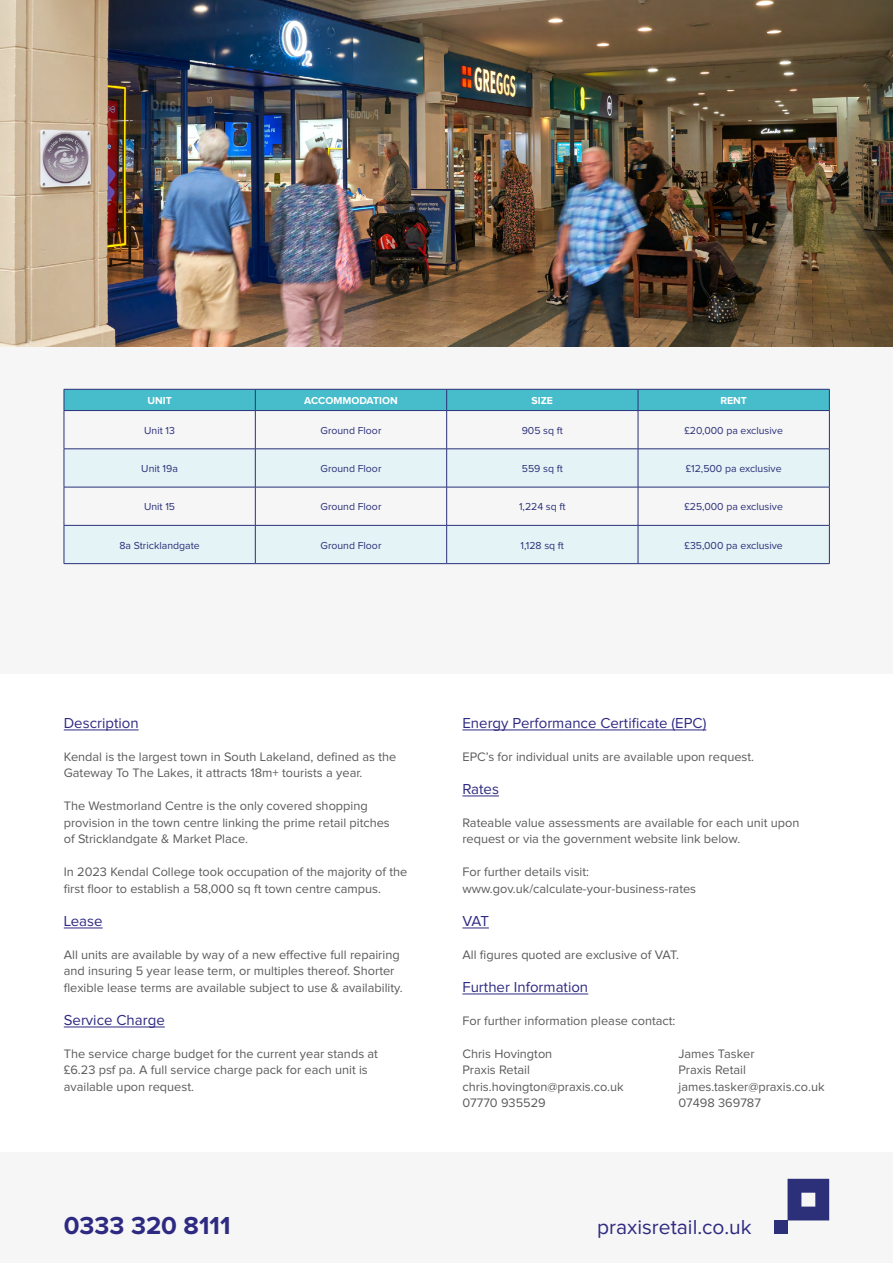
<style>
.page{position:relative;width:893px;height:1263px;background:#fff}
.page>*{position:absolute;margin:0;border:0;box-sizing:border-box;transform-origin:0 0}
.t1{font:700 25.5px "Proxima Nova";color:#2e2a82}
.t2{font:21px "Proxima Nova";color:#2e2a82}
.t3{font:15px "Proxima Nova";color:#2e2a82}
.t4{font:12.75px/16.5px "Proxima Nova";color:#5a5b5a}
.t5{font:10.5px "Proxima Nova";color:#2b3079}
.t6{font:700 10.5px "Proxima Nova";color:#fff}
</style>
<div class="page">
<div style="left:0;top:1152px;width:893px;height:111px;background:#f6f6f6"></div>
<div style="left:0;top:347px;width:893px;height:326px;background:#f6f6f6"></div>
<img style="left:0;top:0;width:893px;height:347px">
<hr style="left:64px;top:730px;width:75px;height:1px;background:#2e2a82">
<hr style="left:64px;top:928px;width:39px;height:1px;background:#2e2a82">
<hr style="left:64px;top:1027px;width:101px;height:1px;background:#2e2a82">
<hr style="left:462px;top:730px;width:244px;height:1px;background:#2e2a82">
<hr style="left:462px;top:796px;width:37px;height:1px;background:#2e2a82">
<svg style="left:462px;top:928px;width:27px;height:1px"></svg>
<hr style="left:462px;top:994px;width:126px;height:1px;background:#2e2a82">
<svg style="left:65px;top:450px;width:764px;height:113px;fill:#e4f3f6"></svg>
<div style="left:64px;top:389px;width:766px;height:21px;background:#47bccb"></div>
<hr style="left:64px;top:411px;width:1px;height:38px;background:#2b3079">
<hr style="left:64px;top:410px;width:191px;height:1px;background:#2b3079">
<hr style="left:255px;top:411px;width:1px;height:38px;background:#2b3079">
<hr style="left:255px;top:410px;width:192px;height:1px;background:#2b3079">
<hr style="left:446px;top:411px;width:1px;height:38px;background:#2b3079">
<hr style="left:447px;top:410px;width:191px;height:1px;background:#2b3079">
<hr style="left:638px;top:411px;width:1px;height:38px;background:#2b3079">
<hr style="left:638px;top:410px;width:192px;height:1px;background:#2b3079">
<hr style="left:829px;top:411px;width:1px;height:38px;background:#2b3079">
<hr style="left:64px;top:449px;width:1px;height:38px;background:#2b3079">
<hr style="left:64px;top:487px;width:1px;height:38px;background:#2b3079">
<hr style="left:64px;top:449px;width:191px;height:1px;background:#2b3079">
<hr style="left:255px;top:449px;width:1px;height:38px;background:#2b3079">
<hr style="left:255px;top:487px;width:1px;height:38px;background:#2b3079">
<hr style="left:255px;top:449px;width:192px;height:1px;background:#2b3079">
<hr style="left:255px;top:487px;width:192px;height:1px;background:#2b3079">
<hr style="left:446px;top:449px;width:1px;height:38px;background:#2b3079">
<hr style="left:446px;top:487px;width:1px;height:38px;background:#2b3079">
<hr style="left:447px;top:449px;width:191px;height:1px;background:#2b3079">
<hr style="left:447px;top:487px;width:191px;height:1px;background:#2b3079">
<hr style="left:638px;top:449px;width:1px;height:38px;background:#2b3079">
<hr style="left:638px;top:487px;width:1px;height:38px;background:#2b3079">
<hr style="left:638px;top:449px;width:192px;height:1px;background:#2b3079">
<hr style="left:638px;top:487px;width:192px;height:1px;background:#2b3079">
<hr style="left:829px;top:449px;width:1px;height:38px;background:#2b3079">
<hr style="left:829px;top:487px;width:1px;height:38px;background:#2b3079">
<hr style="left:64px;top:525px;width:1px;height:38px;background:#2b3079">
<hr style="left:64px;top:487px;width:191px;height:1px;background:#2b3079">
<hr style="left:64px;top:525px;width:191px;height:1px;background:#2b3079">
<hr style="left:64px;top:563px;width:191px;height:1px;background:#2b3079">
<hr style="left:255px;top:525px;width:1px;height:38px;background:#2b3079">
<hr style="left:255px;top:525px;width:192px;height:1px;background:#2b3079">
<hr style="left:255px;top:563px;width:192px;height:1px;background:#2b3079">
<hr style="left:446px;top:525px;width:1px;height:38px;background:#2b3079">
<hr style="left:447px;top:525px;width:191px;height:1px;background:#2b3079">
<hr style="left:447px;top:563px;width:191px;height:1px;background:#2b3079">
<hr style="left:638px;top:525px;width:1px;height:38px;background:#2b3079">
<hr style="left:638px;top:525px;width:192px;height:1px;background:#2b3079">
<hr style="left:829px;top:525px;width:1px;height:38px;background:#2b3079">
<hr style="left:638px;top:563px;width:192px;height:1px;background:#2b3079">
<svg style="left:787px;top:1179px;width:42px;height:41px;background:#444888"></svg>
<div style="left:774px;top:1220px;width:13px;height:14px;background:#2b3079"></div>
<p class="t6" style="left:147px;top:395px;width:26px">UNIT</p>
<p class="t6" style="left:304px;top:395px;width:95px">ACCOMMODATION</p>
<p class="t6" style="left:532px;top:395px;width:23px">SIZE</p>
<p class="t6" style="left:720px;top:395px;width:28px">RENT</p>
<p class="t5" style="left:144px;top:424px;width:32px">Unit 13</p>
<p class="t5" style="left:321px;top:424px;width:62px">Ground Floor</p>
<p class="t5" style="left:522px;top:424px;width:43px">905 sq ft</p>
<p class="t5" style="left:684px;top:424px;width:100px">£20,000 pa exclusive</p>
<p class="t5" style="left:141px;top:463px;width:38px">Unit 19a</p>
<p class="t5" style="left:321px;top:463px;width:62px">Ground Floor</p>
<p class="t5" style="left:522px;top:463px;width:42px">559 sq ft</p>
<p class="t5" style="left:686px;top:463px;width:97px">£12,500 pa exclusive</p>
<p class="t5" style="left:144px;top:501px;width:33px">Unit 15</p>
<p class="t5" style="left:321px;top:501px;width:62px">Ground Floor</p>
<p class="t5" style="left:519px;top:501px;width:48px">1,224 sq ft</p>
<p class="t5" style="left:684px;top:501px;width:100px">£25,000 pa exclusive</p>
<p class="t5" style="left:120px;top:539px;width:82px">8a Stricklandgate</p>
<p class="t5" style="left:321px;top:539px;width:62px">Ground Floor</p>
<p class="t5" style="left:521px;top:539px;width:45px">1,128 sq ft</p>
<p class="t5" style="left:685px;top:539px;width:100px">£35,000 pa exclusive</p>
<p class="t3" style="left:64px;top:715px;width:76px">Description</p>
<p class="t4" style="left:64px;top:749px;width:334px">Kendal is the largest town in South Lakeland, defined as the<br>Gateway To The Lakes, it attracts 18m+ tourists a year.</p>
<p class="t4" style="left:64px;top:798px;width:328px">The Westmorland Centre is the only covered shopping provision in the town centre linking the prime retail pitches of Stricklandgate &amp; Market Place.</p>
<p class="t4" style="left:64px;top:864px;width:345px">In 2023 Kendal College took occupation of the majority of the first floor to establish a 58,000 sq ft town centre campus.</p>
<p class="t3" style="left:64px;top:913px;width:40px">Lease</p>
<p class="t4" style="left:64px;top:947px;width:340px">All units are available by way of a new effective full repairing and insuring 5 year lease term, or multiples thereof. Shorter flexible lease terms are available subject to use &amp; availability.</p>
<p class="t3" style="left:64px;top:1012px;width:103px">Service Charge</p>
<p class="t4" style="left:64px;top:1046px;width:316px">The service charge budget for the current year stands at £6.23 psf pa. A full service charge pack for each unit is available upon request.</p>
<p class="t3" style="left:462px;top:715px;width:245px">Energy Performance Certificate (EPC)</p>
<p class="t4" style="left:462px;top:749px;width:293px">EPC’s for individual units are available upon request.</p>
<p class="t3" style="left:462px;top:781px;width:38px">Rates</p>
<p class="t4" style="left:462px;top:815px;width:338px">Rateable value assessments are available for each unit upon request or via the government website link below.</p>
<p class="t4" style="left:462px;top:864px;width:235px">For further details visit: www.gov.uk/calculate-your-business-rates</p>
<p class="t3" style="left:462px;top:913px;width:28px">VAT</p>
<p class="t4" style="left:462px;top:947px;width:218px">All figures quoted are exclusive of VAT.</p>
<p class="t3" style="left:462px;top:979px;width:127px">Further Information</p>
<p class="t4" style="left:462px;top:1013px;width:215px">For further information please contact:</p>
<p class="t4" style="left:462px;top:1046px;width:91px">Chris Hovington</p>
<p class="t4" style="left:678px;top:1046px;width:78px">James Tasker</p>
<p class="t4" style="left:462px;top:1062px;width:69px">Praxis Retail</p>
<p class="t4" style="left:678px;top:1062px;width:69px">Praxis Retail</p>
<p class="t4" style="left:462px;top:1079px;width:163px">chris.hovington@praxis.co.uk</p>
<p class="t4" style="left:678px;top:1079px;width:148px">james.tasker@praxis.co.uk</p>
<p class="t4" style="left:462px;top:1095px;width:85px">07770 935529</p>
<p class="t4" style="left:678px;top:1095px;width:84px">07498 369787</p>
<h1 class="t1" style="left:64px;top:1211px;width:168px">0333 320 8111</h1>
<h2 class="t2" style="left:597px;top:1216px;width:156px">praxisretail.co.uk</h2>
</div>
